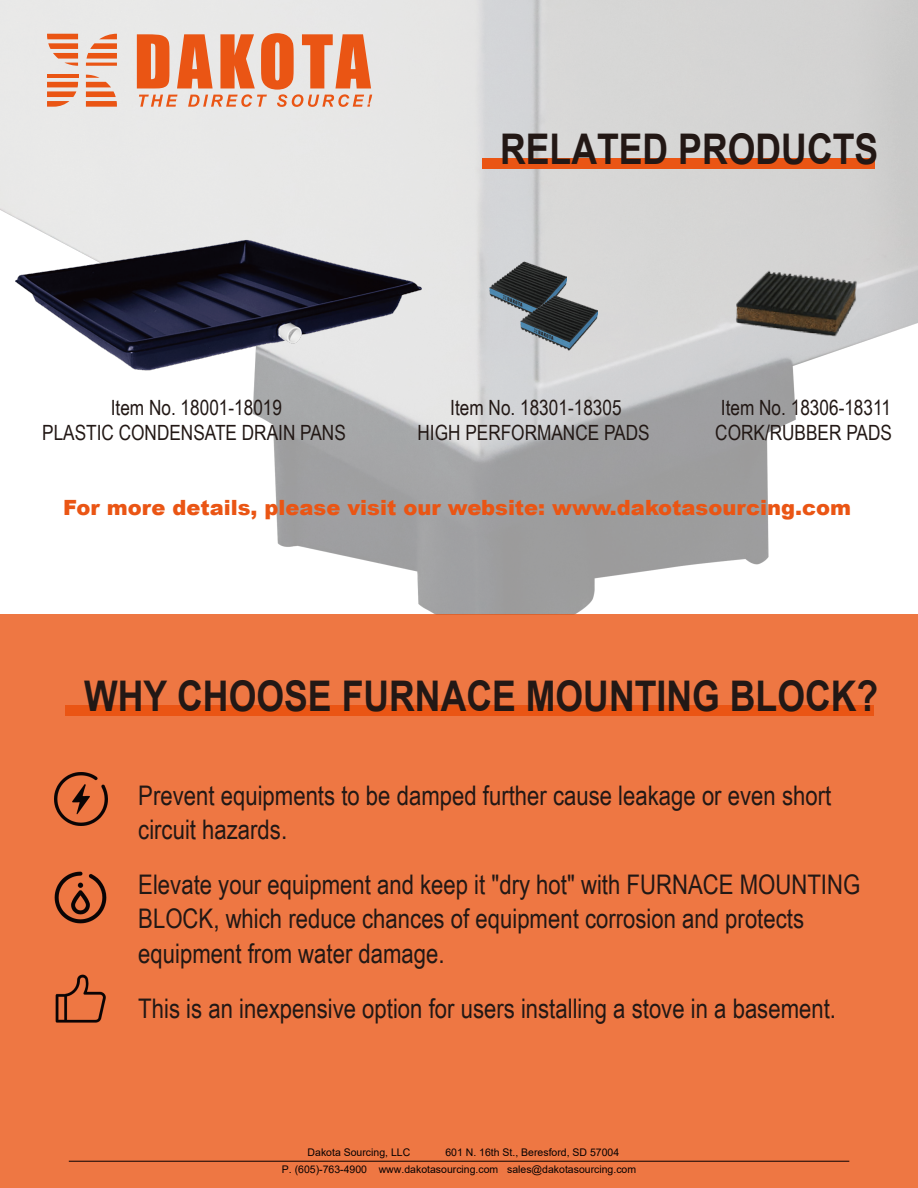
<style>
.page{position:relative;width:918px;height:1188px;background:#fff}
.page>*{position:absolute;margin:0;border:0;box-sizing:border-box;transform-origin:0 0}
.t1{font:700 42.3px "Arial";color:#231815;scale:.84 1}
.t2{font:27px/34px "Arial Narrow";color:#221815}
.t3{font:21px/25.5px "Arial Narrow";color:#221815;text-align:center}
.t4{font:900 21px "Arial";color:#ea5514}
.t5{font:10.5px/17.4px "Arial";color:#070102}
</style>
<div class="page">
<img style="left:0;top:0;width:918px;height:615px">
<div style="left:0;top:615px;width:918px;height:573px;background:#ee7743"></div>
<img style="left:489px;top:260px;width:77px;height:58px">
<img style="left:521px;top:294px;width:77px;height:58px">
<img style="left:733px;top:267px;width:128px;height:77px">
<hr style="left:69px;top:1161px;width:780px;height:1px;background:#070102">
<div style="left:482px;top:159px;width:392px;height:10px;background:#ea5514"></div>
<div style="left:66px;top:705px;width:808px;height:10px;background:#ea5514"></div>
<svg style="left:47px;top:82px;width:31px;height:25px"></svg>
<svg style="left:86px;top:75px;width:31px;height:32px"></svg>
<hr style="left:47px;top:75px;width:31px;height:3px;background:#ea5514">
<svg style="left:86px;top:34px;width:31px;height:32px"></svg>
<svg style="left:47px;top:34px;width:31px;height:32px"></svg>
<svg style="left:137px;top:33px;width:235px;height:74px;background:#e89977"></svg>
<img style="left:15px;top:228px;width:407px;height:150px">
<img style="left:55px;top:974px;width:51px;height:49px">
<img style="left:54px;top:773px;width:53px;height:53px">
<img style="left:55px;top:872px;width:52px;height:52px">
<h1 class="t1" style="left:500px;top:120px;width:452px">RELATED PRODUCTS</h1>
<p class="t3" style="left:42px;top:394px;width:305px">Item No. 18001-18019<br>PLASTIC CONDENSATE DRAIN PANS</p>
<p class="t3" style="left:418px;top:394px;width:234px">Item No. 18301-18305<br>HIGH PERFORMANCE PADS</p>
<p class="t3" style="left:715px;top:394px;width:178px;text-align:left">Item No. 18306-18311<br>CORK/RUBBER PADS</p>
<p class="t4" style="left:63px;top:492px;width:789px">For more details, please visit our website: www.dakotasourcing.com</p>
<h1 class="t1" style="left:84px;top:666px;width:947px">WHY CHOOSE FURNACE MOUNTING BLOCK?</h1>
<p class="t2" style="left:138px;top:778px;width:694px">Prevent equipments to be damped further cause leakage or even short circuit hazards.</p>
<p class="t2" style="left:138px;top:867px;width:724px">Elevate your equipment and keep it "dry hot" with FURNACE MOUNTING<br>BLOCK, which reduce chances of equipment corrosion and protects equipment from water damage.</p>
<p class="t2" style="left:138px;top:990px;width:699px">This is an inexpensive option for users installing a stove in a basement.</p>
<p class="t5" style="left:282px;top:1143px;width:356px;text-indent:163px">601 N. 16th St., Beresford, SD 57004<br>P. (605)-763-4900 www.dakotasourcing.com sales@dakotasourcing.com</p>
<p class="t5" style="left:308px;top:1143px;width:104px">Dakota Sourcing, LLC</p>
</div>
